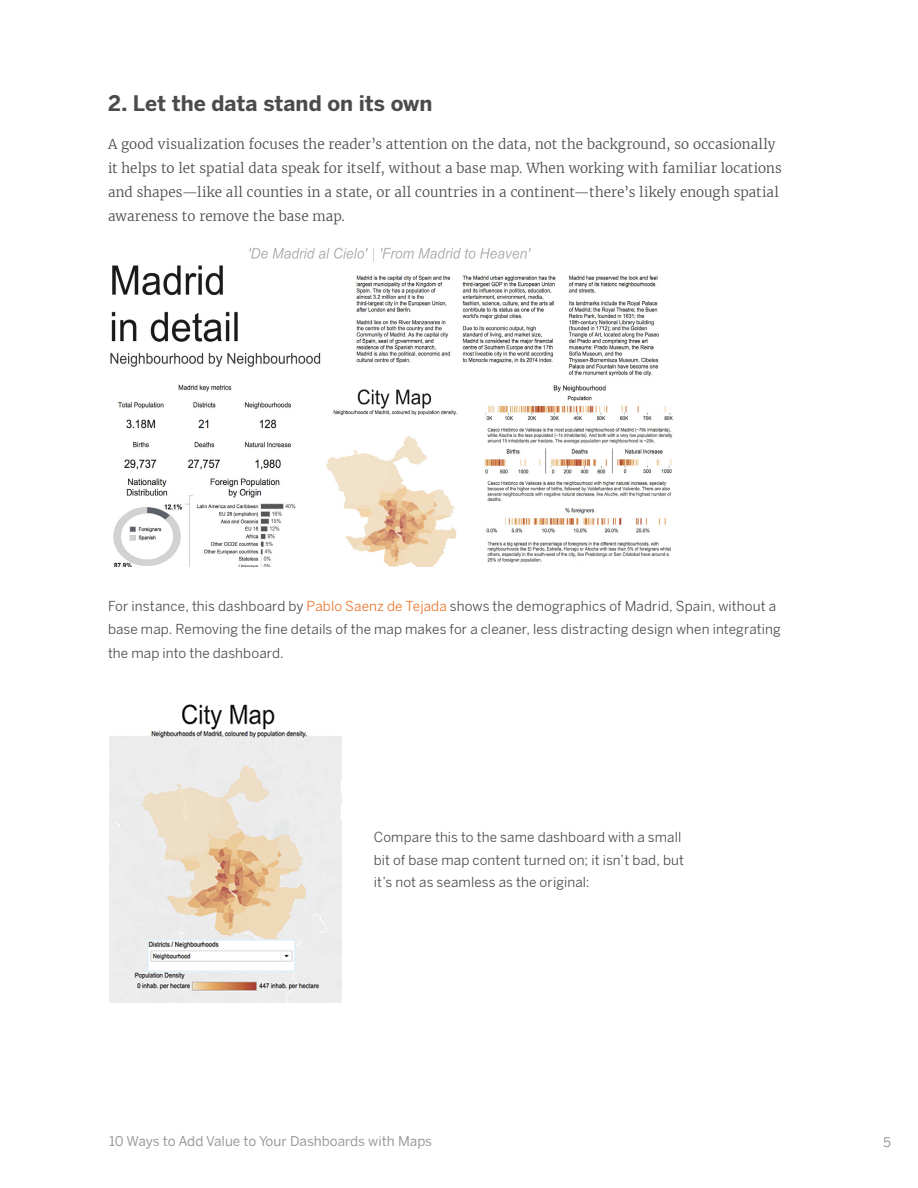
<style>
.page{position:relative;width:918px;height:1188px;background:#fff}
.page>*{position:absolute;margin:0;border:0;box-sizing:border-box;transform-origin:0 0}
.t1{font:700 21px "Benton Sans";color:#4b4b4b}
.t2{font:13.5px/22.5px "Benton Sans";letter-spacing:.01em;color:#4b4b4b}
.t3{font:300 13.5px/24px "Merriweather";letter-spacing:.005em;color:#4b4b4b}
.t4{font:13.5px "Benton Sans";color:#9b9b9b}
.s1{color:#e8762c}
</style>
<div class="page">
<img style="left:110px;top:247px;width:563px;height:320px">
<img style="left:109px;top:704px;width:232px;height:298px">
<h1 class="t1" style="left:108px;top:90px;width:326px">2. Let the data stand on its own</h1>
<p class="t3" style="left:108px;top:131px;width:675px">A good visualization focuses the reader’s attention on the data, not the background, so occasionally it helps to let spatial data speak for itself, without a base map. When working with familiar locations and shapes—like all counties in a state, or all countries in a continent—there’s likely enough spatial awareness to remove the base map.</p>
<p class="t2" style="left:108px;top:595px;width:674px">For instance, this dashboard by <span class="s1">Pablo Saenz de Tejada</span> shows the demographics of Madrid, Spain, without a base map. Removing the fine details of the map makes for a cleaner, less distracting design when integrating</p>
<p class="t2" style="left:108px;top:642px;width:177px">the map into the dashboard.</p>
<p class="t2" style="left:374px;top:826px;width:312px">Compare this to the same dashboard with a small bit of base map content turned on; it isn’t bad, but it’s not as seamless as the original:</p>
<p class="t4" style="left:109px;top:1133px;width:325px">10 Ways to Add Value to Your Dashboards with Maps</p>
<p class="t4" style="left:883px;top:1134px;width:9px">5</p>
</div>
